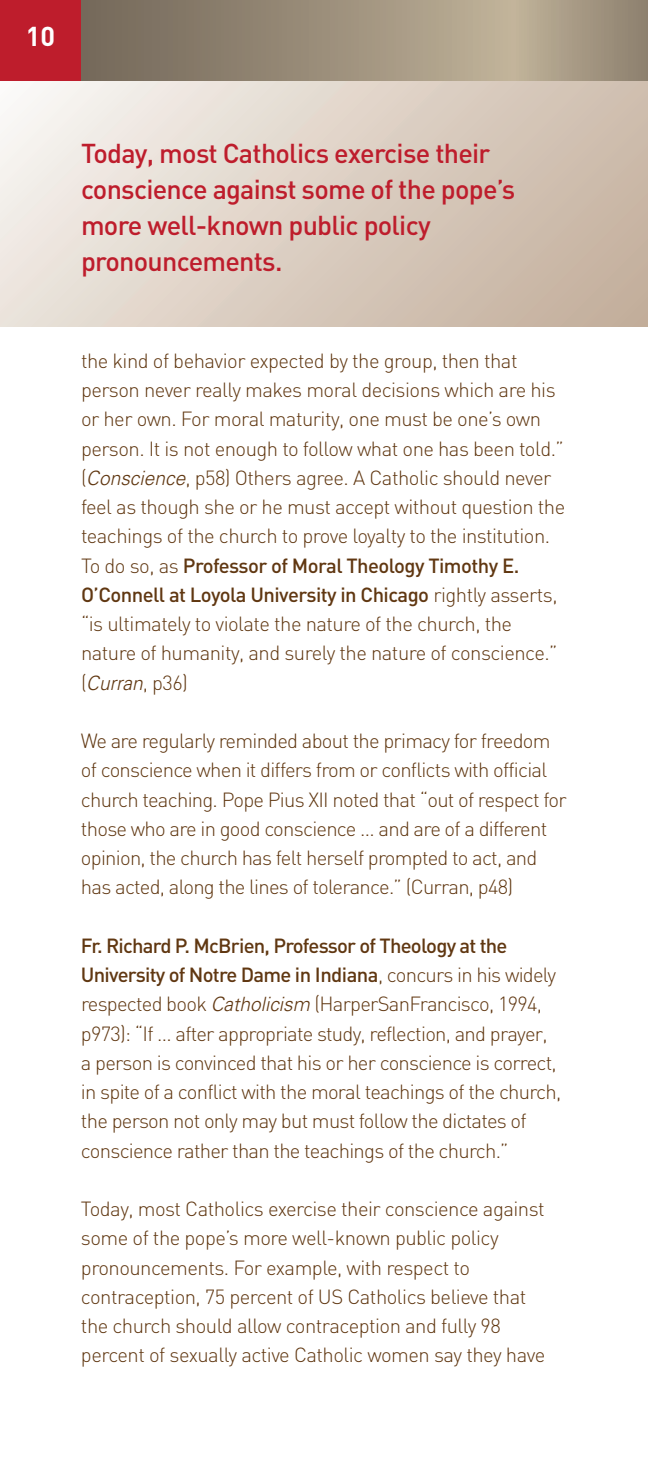
<style>
.page{position:relative;width:648px;height:1458px;background:#fff}
.page>*{position:absolute;margin:0;border:0;box-sizing:border-box;transform-origin:0 0}
.t1{font:500 27px/36px "DIN";letter-spacing:-.025em;color:#be1d2c}
.t2{font:700 27px "DIN";color:#fff}
.t3{font:300 20.25px/29.2px "DIN";letter-spacing:-.035em;color:#603711}
.s1{font-family:"Univers";font-style:italic;font-size:19.8px}
.s2{font-weight:500}
</style>
<div class="page">
<div style="left:0;top:81px;width:648px;height:246px;background:linear-gradient(to right,#f3eee8,#c7b4a2)"></div>
<svg style="left:81px;top:0;width:567px;height:80px;background:#9b8e7a"></svg>
<div style="left:0;top:0;width:81px;height:81px;background:#be1d2c"></div>
<h1 class="t2" style="left:26px;top:21px;width:31px">10</h1>
<h1 class="t1" style="left:81px;top:136px;width:436px">Today, most Catholics exercise their conscience against some of the pope’s more well-known public policy pronouncements.</h1>
<p class="t3" style="left:81px;top:346px;width:486px">the kind of behavior expected by the group, then that person never really makes moral decisions which are his or her own. For moral maturity, one must be one’s own person. It is not enough to follow what one has been told.” (<span class="s1">Conscience</span>, p58) Others agree. A Catholic should never feel as though she or he must accept without question the teachings of the church to prove loyalty to the institution.<br>To do so, as <span class="s2">Professor of Moral Theology Timothy E.<br>O’Connell at Loyola University in Chicago</span> rightly asserts, “is ultimately to violate the nature of the church, the nature of humanity, and surely the nature of conscience.” (<span class="s1">Curran</span>, p36)</p>
<p class="t3" style="left:81px;top:727px;width:487px">We are regularly reminded about the primacy for freedom of conscience when it differs from or conflicts with official church teaching. Pope Pius XII noted that “out of respect for those who are in good conscience … and are of a different opinion, the church has felt herself prompted to act, and has acted, along the lines of tolerance.” (Curran, p48)</p>
<p class="t3" style="left:81px;top:931px;width:482px"><span class="s2">Fr. Richard P. McBrien, Professor of Theology at the University of Notre Dame in Indiana</span>, concurs in his widely respected book <span class="s1">Catholicism</span> (HarperSanFrancisco, 1994, p973): “If … after appropriate study, reflection, and prayer, a person is convinced that his or her conscience is correct, in spite of a conflict with the moral teachings of the church, the person not only may but must follow the dictates of conscience rather than the teachings of the church.”</p>
<p class="t3" style="left:81px;top:1195px;width:466px">Today, most Catholics exercise their conscience against some of the pope’s more well-known public policy pronouncements. For example, with respect to contraception, 75 percent of US Catholics believe that the church should allow contraception and fully 98 percent of sexually active Catholic women say they have</p>
</div>
